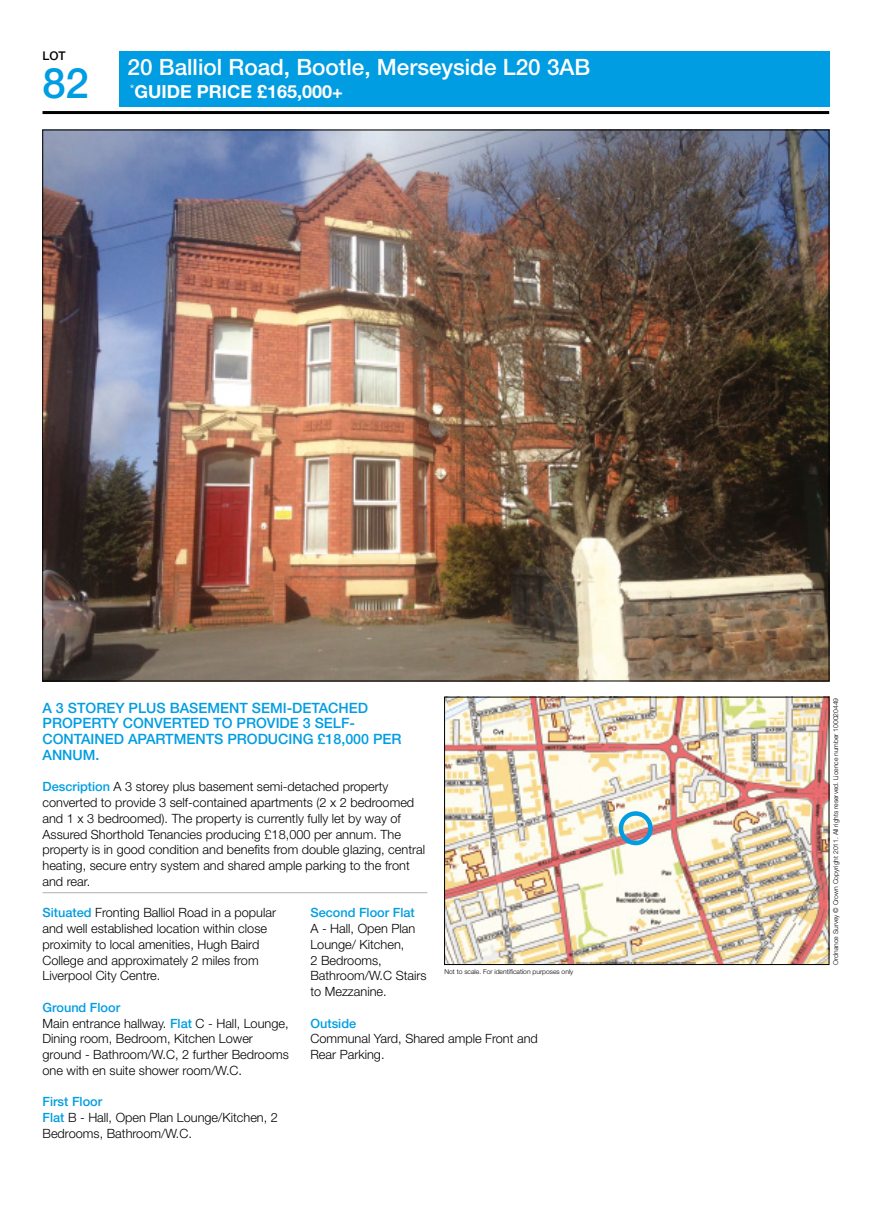
<style>
.page{position:relative;width:893px;height:1220px;background:#fff}
.page>*{position:absolute;margin:0;border:0;box-sizing:border-box;transform-origin:0 0}
.t1{font:500 42px "Helvetica Neue LT Std";color:#009de2}
.t2{font:500 22.5px "Helvetica Neue LT Std";color:#fff}
.t3{font:700 18px "Helvetica Neue LT Std";color:#fff}
.t4{font:500 14.25px/15.8px "Helvetica Neue LT Std";color:#009de2}
.t5{font:300 12.75px/15.8px "Helvetica Neue LT Std";color:#000}
.t6{font:500 12.75px "Helvetica Neue LT Std";color:#009de2}
.t7{font:500 12px "Helvetica Neue LT Std";color:#000}
.t8{font:300 6.75px "Helvetica Neue LT Std";color:#000}
.s1{font-weight:500;color:#009de2}
</style>
<div class="page">
<div style="left:119px;top:51px;width:710px;height:56px;background:#009de2"></div>
<hr style="left:43px;top:111px;width:786px;height:3px;background:#000">
<img style="left:446px;top:699px;width:381px;height:264px">
<div style="left:444px;top:697px;width:385px;height:268px;border:1px solid #000"></div>
<div style="left:619px;top:811px;width:34px;height:34px;border:4px solid #009de2;border-radius:50%"></div>
<img style="left:45px;top:132px;width:782px;height:547px">
<hr style="left:43px;top:892px;width:384px;height:1px;background:#b0b2b2">
<p class="t7" style="left:43px;top:48px;width:25px">LOT</p>
<h1 class="t1" style="left:43px;top:58px;width:48px">82</h1>
<h2 class="t2" style="left:128px;top:53px;width:464px">20 Balliol Road, Bootle, Merseyside L20 3AB</h2>
<h3 class="t3" style="left:130px;top:81px;width:215px"><sup>*</sup>GUIDE PRICE £165,000+</h3>
<p class="t4" style="left:43px;top:699px;width:361px">A 3 STOREY PLUS BASEMENT SEMI-DETACHED<br>PROPERTY CONVERTED TO PROVIDE 3 SELF-<br>CONTAINED APARTMENTS PRODUCING £18,000 PER<br>ANNUM.</p>
<p class="t5" style="left:43px;top:779px;width:384px"><span class="s1">Description</span> A 3 storey plus basement semi-detached property converted to provide 3 self-contained apartments (2 x 2 bedroomed and 1 x 3 bedroomed). The property is currently fully let by way of Assured Shorthold Tenancies producing £18,000 per annum. The property is in good condition and benefits from double glazing, central heating, secure entry system and shared ample parking to the front and rear.</p>
<p class="t5" style="left:43px;top:905px;width:235px"><span class="s1">Situated</span> Fronting Balliol Road in a popular and well established location within close proximity to local amenities, Hugh Baird College and approximately 2 miles from Liverpool City Centre.</p>
<p class="t5" style="left:43px;top:999px;width:248px"><span class="s1">Ground Floor<br></span>Main entrance hallway. <span class="s1">Flat</span> C - Hall, Lounge, Dining room, Bedroom, Kitchen Lower ground - Bathroom/W.C, 2 further Bedrooms one with en suite shower room/W.C.</p>
<p class="t5" style="left:43px;top:1094px;width:237px"><span class="s1">First Floor<br>Flat</span> B - Hall, Open Plan Lounge/Kitchen, 2<br>Bedrooms, Bathroom/W.C.</p>
<p class="t6" style="left:310px;top:905px;width:106px">Second Floor Flat</p>
<p class="t5" style="left:310px;top:920px;width:118px">A - Hall, Open Plan<br>Lounge/ Kitchen,<br>2 Bedrooms,<br>Bathroom/W.C Stairs to Mezzanine.</p>
<p class="t6" style="left:310px;top:1015px;width:47px">Outside</p>
<p class="t5" style="left:310px;top:1031px;width:229px">Communal Yard, Shared ample Front and<br>Rear Parking.</p>
<p class="t8" style="left:444px;top:967px;width:131px">Not to scale. For identification purposes only</p>
<p class="t8" style="left:832px;top:965px;width:268px;rotate:-90deg">Ordnance Survey © Crown Copyright 2011. All rights reserved. Licence number 100020449</p>
</div>
